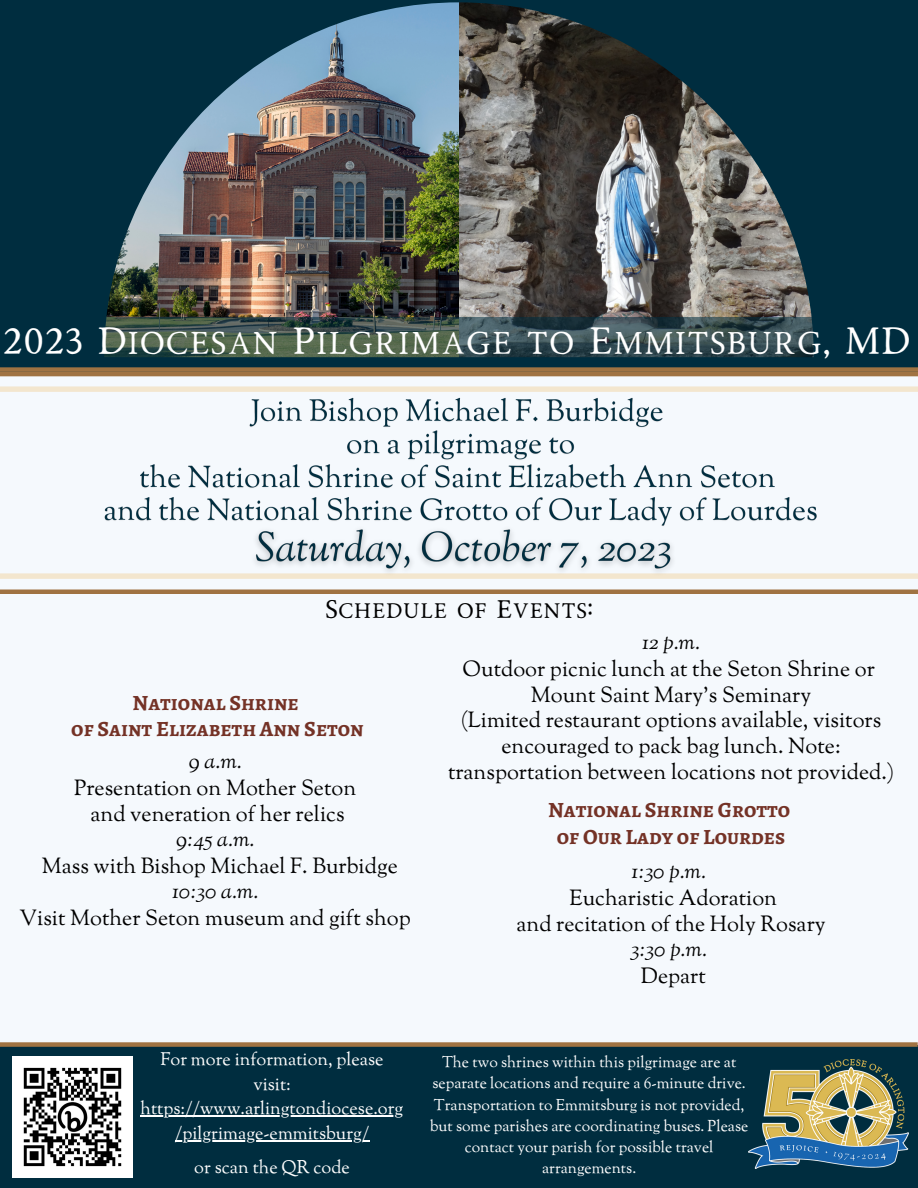
<style>
.page{position:relative;width:918px;height:1188px;background:#f5f9fd}
.page>*{position:absolute;margin:0;border:0;box-sizing:border-box;transform-origin:0 0}
.t1{font:38.25px "Road Race";color:#fff}
.t2{font:25.5px "Road Race";color:#000}
.t3{font:21.75px/25.8px "OFL Goudy St M";color:#000;text-align:center}
.t4{font:700 21.75px "Alegreya SC";color:#743226}
.t5{font:italic 21.75px "OFL Goudy St M";color:#000}
.t6{font:18px/24.8px "OFL Goudy St MTT";color:#fff;text-align:center}
.t7{font:15.45px/21.3px "OFL Goudy St MTT";color:#fff;text-align:center}
</style>
<div class="page">
<div style="left:0;top:0;width:918px;height:374px;background:#002d3f"></div>
<img style="left:106px;top:2px;width:706px;height:316px">
<hr style="left:0;top:372px;width:918px;height:4px;background:#a07342">
<div style="left:0;top:1045px;width:918px;height:143px;background:#002d3f"></div>
<div style="left:0;top:367px;width:918px;height:5px;background:#a07342"></div>
<div style="left:0;top:589px;width:918px;height:5px;background:#a07342"></div>
<svg style="left:0;top:386px;width:918px;height:193px"></svg>
<div style="left:0;top:1042px;width:918px;height:5px;background:#a07342"></div>
<svg style="left:104px;top:318px;width:710px;height:40px"></svg>
<img style="left:748px;top:1059px;width:160px;height:109px">
<img style="left:12px;top:1057px;width:120px;height:120px">
<img style="left:100px;top:390px;width:720px;height:176px">
<hr style="left:141px;top:1115px;width:263px;height:2px;background:#fff">
<hr style="left:175px;top:1140px;width:194px;height:1px;background:#fff">
<img style="left:246px;top:513px;width:435px;height:77px">
<p class="t1" style="left:3px;top:328px;width:910px">2023 Diocesan Pilgrimage to Emmitsburg, MD</p>
<p class="t2" style="left:325px;top:601px;width:269px">Schedule of Events:</p>
<p class="t4" style="left:133px;top:688px;width:168px">National Shrine</p>
<p class="t4" style="left:71px;top:714px;width:294px">of Saint Elizabeth Ann Seton</p>
<p class="t5" style="left:189px;top:748px;width:55px">9 a.m.</p>
<p class="t3" style="left:74px;top:777px;width:284px">Presentation on Mother Seton</p>
<p class="t3" style="left:90px;top:803px;width:256px">and veneration of her relics</p>
<p class="t5" style="left:176px;top:825px;width:80px">9:45 a.m.</p>
<p class="t3" style="left:42px;top:855px;width:358px">Mass with Bishop Michael F. Burbidge</p>
<p class="t5" style="left:172px;top:877px;width:88px">10:30 a.m.</p>
<p class="t3" style="left:20px;top:906px;width:393px">Visit Mother Seton museum and gift shop</p>
<p class="t5" style="left:642px;top:628px;width:59px">12 p.m.</p>
<p class="t3" style="left:463px;top:657px;width:414px">Outdoor picnic lunch at the Seton Shrine or</p>
<p class="t3" style="left:531px;top:683px;width:282px">Mount Saint Mary’s Seminary</p>
<p class="t3" style="left:448px;top:709px;width:448px">(Limited restaurant options available, visitors encouraged to pack bag lunch. Note: transportation between locations not provided.)</p>
<p class="t4" style="left:548px;top:795px;width:244px">National Shrine Grotto</p>
<p class="t4" style="left:557px;top:822px;width:230px">of Our Lady of Lourdes</p>
<p class="t5" style="left:632px;top:857px;width:76px">1:30 p.m.</p>
<p class="t3" style="left:570px;top:887px;width:209px">Eucharistic Adoration</p>
<p class="t3" style="left:516px;top:912px;width:311px">and recitation of the Holy Rosary</p>
<p class="t5" style="left:631px;top:935px;width:78px">3:30 p.m.</p>
<p class="t3" style="left:641px;top:964px;width:67px">Depart</p>
<p class="t6" style="left:141px;top:1048px;width:264px">For more information, please visit: https://www.arlingtondiocese.org /pilgrimage-emmitsburg/</p>
<p class="t6" style="left:194px;top:1156px;width:157px">or scan the QR code</p>
<p class="t7" style="left:430px;top:1052px;width:320px">The two shrines within this pilgrimage are at separate locations and require a 6-minute drive.<br>Transportation to Emmitsburg is not provided, but some parishes are coordinating buses. Please contact your parish for possible travel arrangements.</p>
</div>
